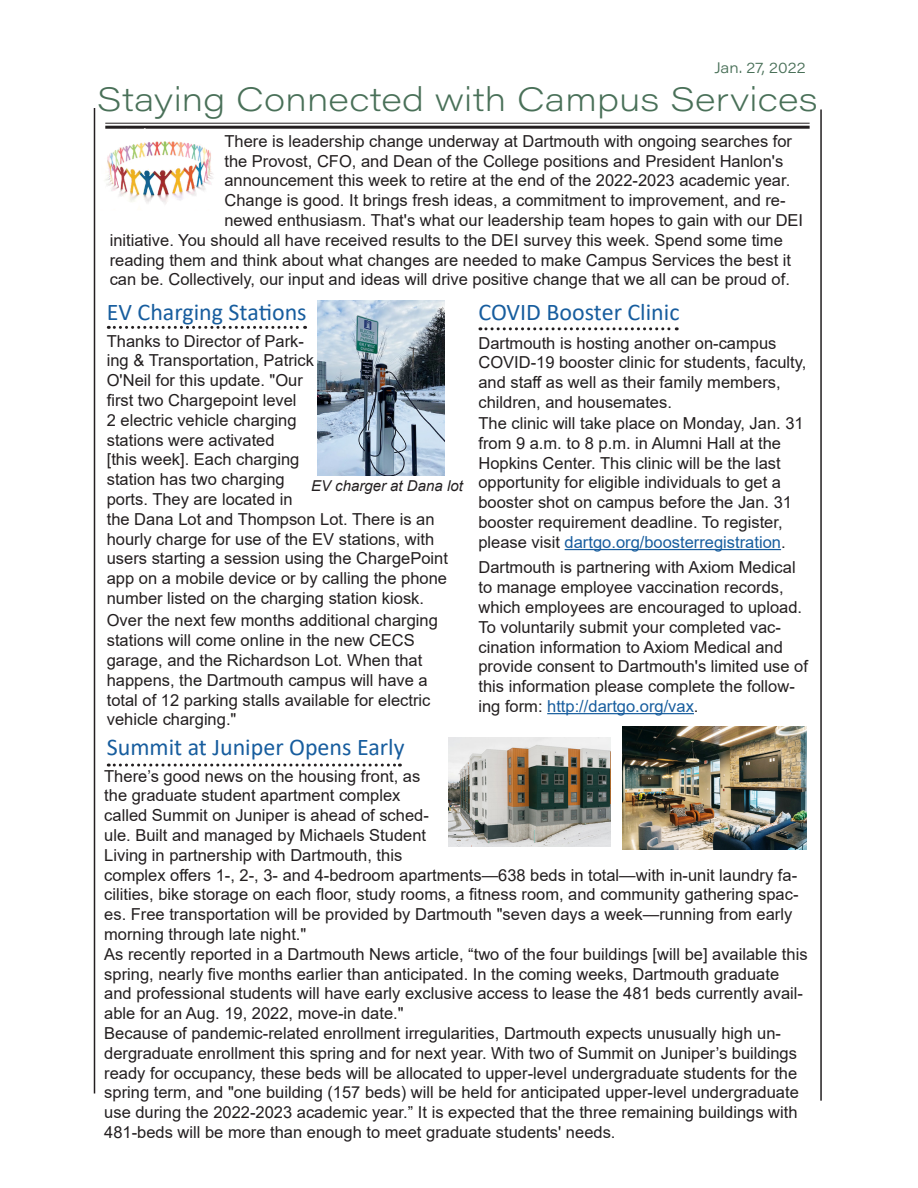
<style>
.page{position:relative;width:918px;height:1188px;background:#fff}
.page>*{position:absolute;margin:0;border:0;box-sizing:border-box;transform-origin:0 0}
.t1{font:33px "Acumin Variable Concept";letter-spacing:.005em;color:#497058;scale:1.06 1}
.t2{font:24px "Calibri";color:#175d9e}
.t3{font:16.5px/19.8px "Arial";color:#231f20}
.t4{font:italic 15px "Arial";color:#231f20}
.t5{font:15px "Acumin Variable Concept";letter-spacing:.005em;color:#497058}
.s1{color:#175d9e}
</style>
<div class="page">
<hr style="left:94px;top:108px;width:1px;height:986px;background:#231f20">
<hr style="left:105px;top:123px;width:705px;height:1px;background:#231f20">
<hr style="left:105px;top:126px;width:705px;height:3px;background:#231f20">
<hr style="left:820px;top:110px;width:2px;height:991px;background:#231f20">
<svg style="left:108px;top:326px;width:198px;height:3px"></svg>
<img style="left:105px;top:128px;width:116px;height:76px">
<svg style="left:480px;top:327px;width:197px;height:3px"></svg>
<hr style="left:565px;top:549px;width:216px;height:1px;background:#175d9e">
<hr style="left:547px;top:713px;width:147px;height:1px;background:#175d9e">
<img style="left:317px;top:300px;width:128px;height:175px">
<svg style="left:108px;top:764px;width:292px;height:3px"></svg>
<img style="left:448px;top:738px;width:163px;height:108px">
<img style="left:622px;top:726px;width:185px;height:123px">
<p class="t5" style="left:714px;top:57px;width:93px">Jan. 27, 2022</p>
<p class="t1" style="left:97px;top:77px;width:682px">Staying Connected with Campus Services</p>
<p class="t3" style="left:224px;top:131px;width:569px">There is leadership change underway at Dartmouth with ongoing searches for</p>
<p class="t3" style="left:224px;top:151px;width:560px">the Provost, CFO, and Dean of the College positions and President Hanlon's</p>
<p class="t3" style="left:224px;top:171px;width:567px">announcement this week to retire at the end of the 2022-2023 academic year.</p>
<p class="t3" style="left:224px;top:190px;width:563px">Change is good. It brings fresh ideas, a commitment to improvement, and re-</p>
<p class="t3" style="left:224px;top:210px;width:580px">newed enthusiasm. That's what our leadership team hopes to gain with our DEI</p>
<p class="t3" style="left:110px;top:230px;width:675px">initiative. You should all have received results to the DEI survey this week. Spend some time</p>
<p class="t3" style="left:110px;top:250px;width:683px">reading them and think about what changes are needed to make Campus Services the best it</p>
<p class="t3" style="left:110px;top:270px;width:682px">can be. Collectively, our input and ideas will drive positive change that we all can be proud of.</p>
<p class="t2" style="left:107px;top:296px;width:201px">EV Charging Stations</p>
<p class="t2" style="left:478px;top:296px;width:203px">COVID Booster Clinic</p>
<p class="t3" style="left:478px;top:333px;width:329px">Dartmouth is hosting another on-campus COVID-19 booster clinic for students, faculty, and staff as well as their family members, children, and housemates.</p>
<p class="t3" style="left:478px;top:413px;width:327px">The clinic will take place on Monday, Jan. 31 from 9 a.m. to 8 p.m. in Alumni Hall at the Hopkins Center. This clinic will be the last opportunity for eligible individuals to get a booster shot on campus before the Jan. 31 booster requirement deadline. To register, please visit <span class="s1">dartgo.org/boosterregistration</span>.</p>
<p class="t3" style="left:478px;top:558px;width:331px">Dartmouth is partnering with Axiom Medical to manage employee vaccination records, which employees are encouraged to upload.<br>To voluntarily submit your completed vac&shy;cination information to Axiom Medical and provide consent to Dartmouth's limited use of this information please complete the follow&shy;ing form: <span class="s1">http://dartgo.org/vax</span>.</p>
<p class="t3" style="left:107px;top:331px;width:343px">Thanks to Director of Park-<br>ing &amp; Transportation, Patrick<br>O'Neil for this update. "Our<br>first two Chargepoint level<br>2 electric vehicle charging<br>stations were activated<br>[this week]. Each charging<br>station has two charging<br>ports. They are located in<br>the Dana Lot and Thompson Lot. There is an hourly charge for use of the EV stations, with users starting a session using the ChargePoint app on a mobile device or by calling the phone number listed on the charging station kiosk.</p>
<p class="t3" style="left:107px;top:611px;width:333px">Over the next few months additional charging stations will come online in the new CECS garage, and the Richardson Lot. When that happens, the Dartmouth campus will have a total of 12 parking stalls available for electric vehicle charging."</p>
<p class="t4" style="left:311px;top:476px;width:153px">EV charger at Dana lot</p>
<p class="t2" style="left:107px;top:730px;width:299px">Summit at Juniper Opens Early</p>
<p class="t3" style="left:104px;top:766px;width:696px">There’s good news on the housing front, as<br>the graduate student apartment complex<br>called Summit on Juniper is ahead of sched-<br>ule. Built and managed by Michaels Student<br>Living in partnership with Dartmouth, this<br>complex offers 1-, 2-, 3- and 4-bedroom apartments—638 beds in total—with in-unit laundry fa&shy;cilities, bike storage on each floor, study rooms, a fitness room, and community gathering spac&shy;es. Free transportation will be provided by Dartmouth "seven days a week—running from early morning through late night."</p>
<p class="t3" style="left:104px;top:944px;width:705px">As recently reported in a Dartmouth News article, “two of the four buildings [will be] available this spring, nearly five months earlier than anticipated. In the coming weeks, Dartmouth graduate and professional students will have early exclusive access to lease the 481 beds currently avail&shy;able for an Aug. 19, 2022, move-in date."</p>
<p class="t3" style="left:104px;top:1023px;width:696px">Because of pandemic-related enrollment irregularities, Dartmouth expects unusually high un&shy;dergraduate enrollment this spring and for next year. With two of Summit on Juniper’s buildings ready for occupancy, these beds will be allocated to upper-level undergraduate students for the spring term, and "one building (157 beds) will be held for anticipated upper-level undergraduate use during the 2022-2023 academic year.” It is expected that the three remaining buildings with 481-beds will be more than enough to meet graduate students' needs.</p>
</div>
